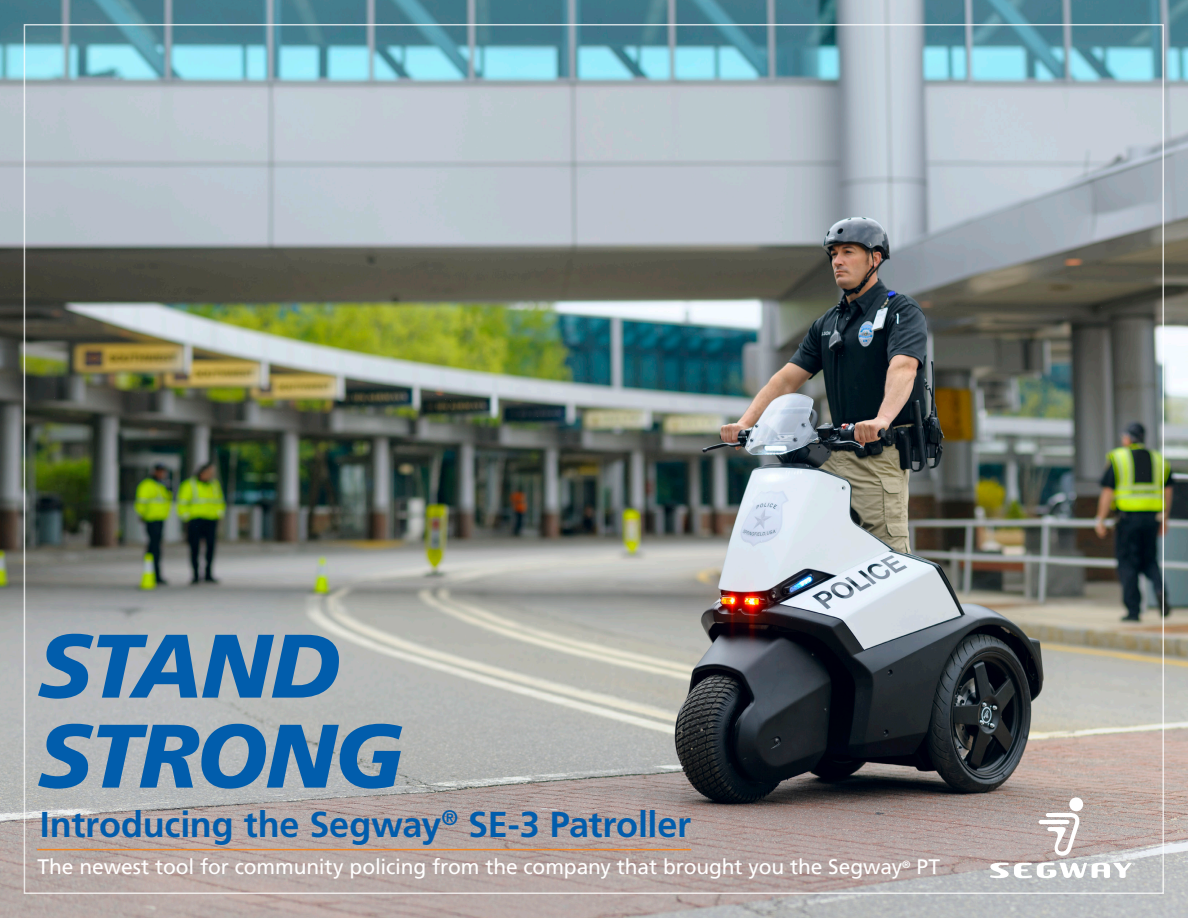
<style>
.page{position:relative;width:1188px;height:918px;background:#fff}
.page>*{position:absolute;margin:0;border:0;box-sizing:border-box;transform-origin:0 0}
.t1{font:italic 900 90px "Frutiger";letter-spacing:-.02em;color:#015dac}
.t2{font:700 36px "Frutiger";letter-spacing:-.005em;color:#015dac}
.t3{font:21px "Frutiger";letter-spacing:-.005em;color:#fff}
</style>
<div class="page">
<img style="left:0;top:0;width:1188px;height:918px">
<hr style="left:37px;top:849px;width:654px;height:1px;background:#f5871f">
<hr style="left:1039px;top:820px;width:30px;height:4px;background:#fff;border-radius:2px">
<div style="left:1069px;top:797px;width:14px;height:14px;background:#fff;border-radius:50%"></div>
<svg style="left:1046px;top:813px;width:34px;height:44px"></svg>
<svg style="left:990px;top:863px;width:145px;height:15px"></svg>
<p class="t1" style="left:37px;top:612px;width:305px">STAND</p>
<p class="t1" style="left:37px;top:702px;width:368px">STRONG</p>
<p class="t2" style="left:40px;top:804px;width:653px">Introducing the Segway<sup>®</sup> SE-3 Patroller</p>
<p class="t3" style="left:38px;top:854px;width:904px">The newest tool for community policing from the company that brought you the Segway<sup>®</sup> PT</p>
</div>
